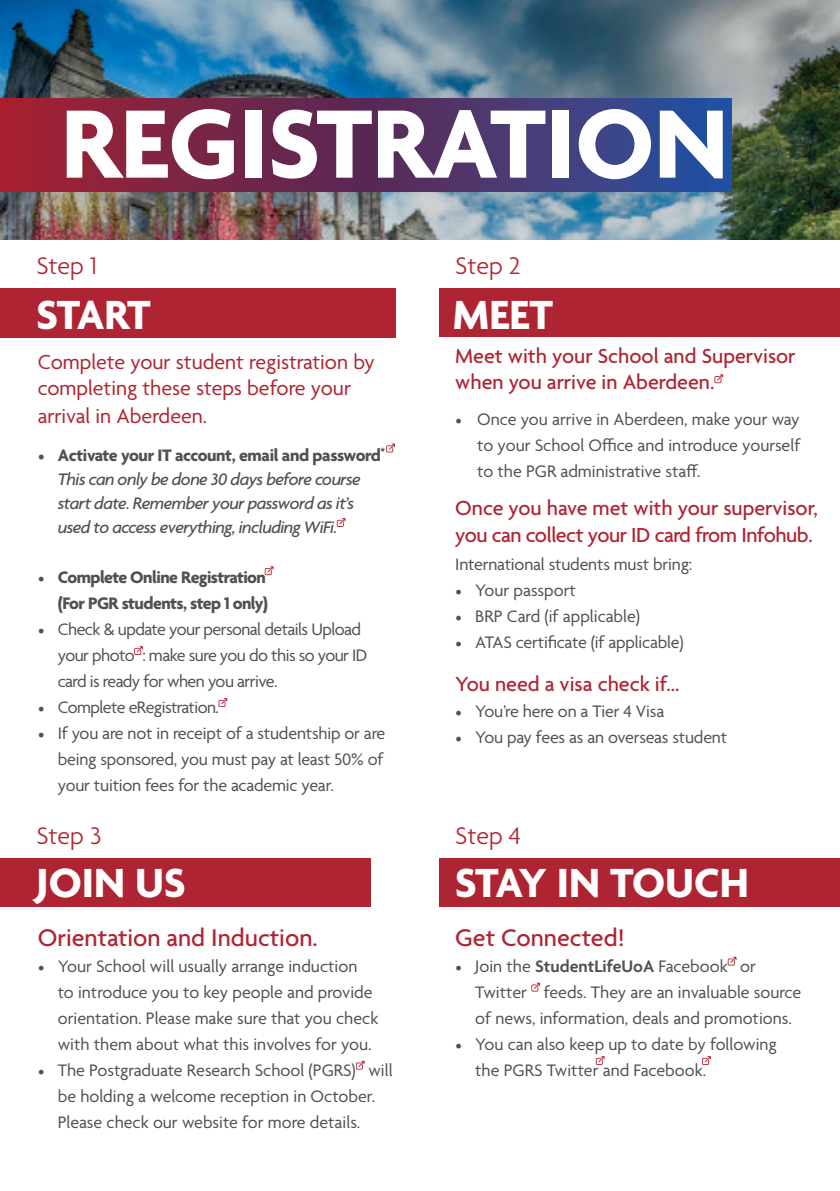
<style>
.page{position:relative;width:840px;height:1191px;background:#fff}
.page>*{position:absolute;margin:0;border:0;box-sizing:border-box;transform-origin:0 0}
.t1{font:700 105px "Agenda";color:#fff}
.t2{font:700 44px "Agenda";color:#fff}
.t3{font:500 26px "Agenda";color:#af2432}
.t4{font:300 26px "Agenda";color:#af2432}
.t5{font:22px/27.2px "Agenda";color:#af2432}
.t6{font:500 22px/26.4px "Agenda";color:#af2432}
.t7{font:500 22px/26.4px "Agenda";letter-spacing:-.02em;color:#af2432}
.t8{font:18px/26px "Agenda";letter-spacing:-.01em;color:#4f5252}
.t9{font:italic 500 18px/24px "Agenda";letter-spacing:-.03em;color:#4f5252}
.t10{font:18px/26px "Agenda";letter-spacing:-.03em;color:#4f5252}
.t11{font:700 18px/26px "Agenda";letter-spacing:-.03em;color:#4f5252;text-align:right}
.s1{font-family:"Minion Pro";font-weight:700;font-style:normal}
.s2{font-weight:700;font-style:normal}
.s3{font-family:"Minion Pro";font-weight:400}
.s4{font-family:"Minion Pro"}
.s5{font-weight:600}
</style>
<div class="page">
<div style="left:0;top:288px;width:395px;height:50px;background:#af2432"></div>
<div style="left:0;top:857px;width:370px;height:49px;background:#af2432"></div>
<div style="left:439px;top:288px;width:400px;height:49px;background:#af2432"></div>
<svg style="left:336px;top:518px;width:9px;height:9px"></svg>
<svg style="left:134px;top:646px;width:9px;height:9px"></svg>
<svg style="left:218px;top:698px;width:9px;height:9px"></svg>
<svg style="left:356px;top:1060px;width:8px;height:9px"></svg>
<svg style="left:727px;top:956px;width:9px;height:9px"></svg>
<svg style="left:531px;top:982px;width:8px;height:9px"></svg>
<svg style="left:595px;top:1056px;width:9px;height:9px"></svg>
<img style="left:0;top:0;width:839px;height:240px">
<div style="left:0;top:98px;width:731px;height:94px;background:linear-gradient(to right,#9f1726,#214b99)"></div>
<svg style="left:714px;top:374px;width:8px;height:9px"></svg>
<div style="left:439px;top:858px;width:400px;height:48px;background:#af2432"></div>
<svg style="left:386px;top:443px;width:9px;height:9px"></svg>
<svg style="left:264px;top:566px;width:9px;height:9px"></svg>
<svg style="left:702px;top:1056px;width:8px;height:9px"></svg>
<h1 class="t1" style="left:61px;top:88px;width:668px">REGISTRATION</h1>
<h3 class="t4" style="left:36px;top:252px;width:62px">Step 1</h3>
<h2 class="t2" style="left:36px;top:291px;width:116px">START</h2>
<p class="t5" style="left:38px;top:349px;width:338px">Complete your student registration by completing these steps before your arrival in Aberdeen.</p>
<p class="t9" style="left:58px;top:443px;width:329px;text-indent:-20px"><span class="s1">•</span> <span class="s2">Activate your IT account, email and password</span><sup>* </sup>This can only be done 30 days before course start date. Remember your password as it’s used to access everything, including WiFi.</p>
<p class="t11" style="left:38px;top:565px;width:232px"><span class="s3">•</span> Complete Online Registration (For PGR students, step 1 only)</p>
<p class="t10" style="left:58px;top:617px;width:311px;text-indent:-20px"><span class="s4">•</span> Check &amp; update your personal details Upload your photo : make sure you do this so your ID card is ready for when you arrive.</p>
<p class="t10" style="left:38px;top:695px;width:183px"><span class="s4">•</span> Complete eRegistration.</p>
<p class="t8" style="left:58px;top:721px;width:329px;text-align:justify;text-indent:-20px"><span class="s4">•</span> If you are not in receipt of a studentship or are being sponsored, you must pay at least 50% of your tuition fees for the academic year.</p>
<h3 class="t4" style="left:36px;top:821px;width:66px">Step 3</h3>
<h2 class="t2" style="left:36px;top:859px;width:151px">JOIN US</h2>
<h3 class="t3" style="left:38px;top:923px;width:281px">Orientation and Induction.</h3>
<p class="t8" style="left:58px;top:954px;width:322px;text-indent:-20px"><span class="s4">•</span> Your School will usually arrange induction<br>to introduce you to key people and provide orientation. Please make sure that you check with them about what this involves for you.</p>
<p class="t8" style="left:58px;top:1058px;width:336px;text-indent:-20px"><span class="s4">•</span> The Postgraduate Research School (PGRS) will be holding a welcome reception in October.<br>Please check our website for more details.</p>
<h3 class="t4" style="left:455px;top:252px;width:67px">Step 2</h3>
<h2 class="t2" style="left:452px;top:291px;width:101px">MEET</h2>
<p class="t6" style="left:455px;top:344px;width:341px">Meet with your School and Supervisor when you arrive in Aberdeen.</p>
<p class="t8" style="left:477px;top:407px;width:324px;text-align:justify;text-indent:-22px"><span class="s4">•</span> Once you arrive in Aberdeen, make your way to your School Office and introduce yourself to the PGR administrative staff.</p>
<p class="t7" style="left:455px;top:496px;width:364px">Once you have met with your supervisor, you can collect your ID card from Infohub.</p>
<p class="t8" style="left:455px;top:552px;width:238px">International students must bring:</p>
<p class="t8" style="left:455px;top:578px;width:122px"><span class="s4">•</span> Your passport</p>
<p class="t8" style="left:455px;top:604px;width:186px"><span class="s4">•</span> BRP Card (if applicable)</p>
<p class="t8" style="left:455px;top:630px;width:230px"><span class="s4">•</span> ATAS certificate (if applicable)</p>
<p class="t6" style="left:455px;top:672px;width:225px">You need a visa check if...</p>
<p class="t8" style="left:455px;top:699px;width:210px"><span class="s4">•</span> You’re here on a Tier 4 Visa</p>
<p class="t8" style="left:455px;top:725px;width:273px"><span class="s4">•</span> You pay fees as an overseas student</p>
<h3 class="t4" style="left:455px;top:821px;width:67px">Step 4</h3>
<h2 class="t2" style="left:454px;top:859px;width:295px">STAY IN TOUCH</h2>
<h3 class="t3" style="left:455px;top:923px;width:171px">Get Connected!</h3>
<p class="t8" style="left:475px;top:954px;width:327px;text-indent:-20px"><span class="s4">•</span> Join the <span class="s5">StudentLifeUoA</span> Facebook or<br>Twitter feeds. They are an invaluable source of news, information, deals and promotions.</p>
<p class="t8" style="left:475px;top:1032px;width:303px;text-indent:-20px"><span class="s4">•</span> You can also keep up to date by following the PGRS Twitter and Facebook.</p>
</div>
